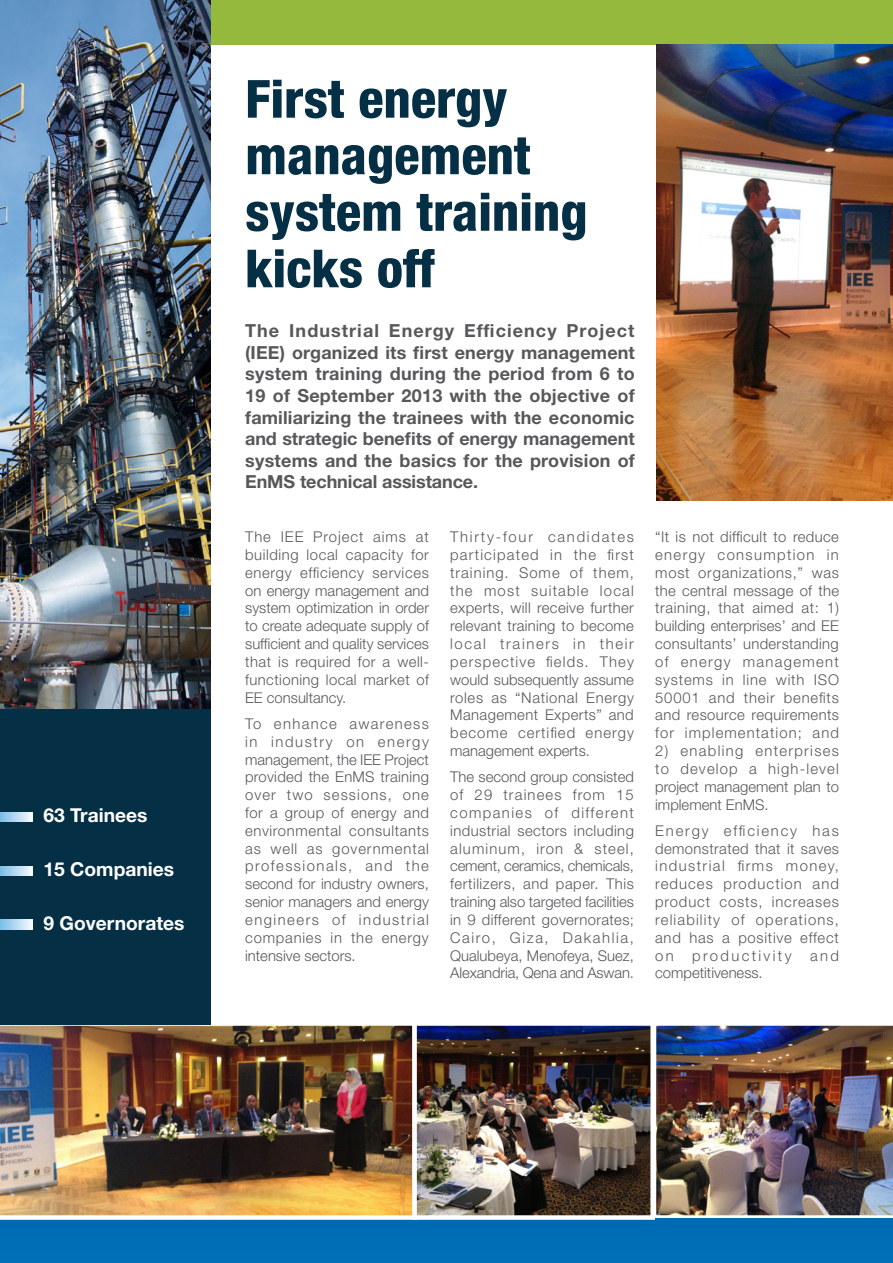
<style>
.page{position:relative;width:893px;height:1263px;background:#fff}
.page>*{position:absolute;margin:0;border:0;box-sizing:border-box;transform-origin:0 0}
.t1{font:800 condensed 52.65px/56.6px "Helvetica Neue LT Std";color:#052f45}
.t2{font:700 19.2px "Helvetica Neue LT Std";color:#fff}
.t3{font:700 18px/21.6px "Helvetica Neue LT Std";letter-spacing:-.005em;color:#57585a;text-align:justify}
.t4{font:300 14.85px/17.9px "Helvetica Neue LT Std";letter-spacing:.025em;color:#57585a;text-align:justify}
</style>
<div class="page">
<img style="left:656px;top:1025px;width:237px;height:191px">
<div style="left:0;top:1218px;width:893px;height:45px;background:#006db6"></div>
<div style="left:0;top:0;width:893px;height:45px;background:#94b93d"></div>
<img style="left:656px;top:45px;width:237px;height:455px">
<img style="left:0;top:1021px;width:412px;height:199px">
<img style="left:417px;top:1026px;width:233px;height:189px">
<div style="left:412px;top:1021px;width:243px;height:199px;border:4px solid #fff"></div>
<div style="left:0;top:0;width:210px;height:1024px;background:#052f45"></div>
<img style="left:0;top:0;width:210px;height:709px">
<svg style="left:0;top:812px;width:33px;height:10px"></svg>
<svg style="left:0;top:866px;width:33px;height:10px"></svg>
<svg style="left:0;top:920px;width:33px;height:9px"></svg>
<p class="t2" style="left:44px;top:803px;width:105px">63 Trainees</p>
<p class="t2" style="left:44px;top:857px;width:132px">15 Companies</p>
<p class="t2" style="left:44px;top:911px;width:142px">9 Governorates</p>
<h1 class="t1" style="left:245px;top:70px;width:344px">First energy management system training kicks off</h1>
<p class="t3" style="left:245px;top:320px;width:391px">The Industrial Energy Efficiency Project (IEE) organized its first energy management system training during the period from 6 to 19 of September 2013 with the objective of familiarizing the trainees with the economic and strategic benefits of energy management systems and the basics for the provision of EnMS technical assistance.</p>
<p class="t4" style="left:245px;top:528px;width:185px">The IEE Project aims at building local capacity for energy efficiency services on energy management and system optimization in order to create adequate supply of sufficient and quality services that is required for a well&shy;functioning local market of EE consultancy.</p>
<p class="t4" style="left:245px;top:714px;width:185px">To enhance awareness in industry on energy management, the IEE Project provided the EnMS training over two sessions, one for a group of energy and environmental consultants as well as governmental professionals, and the second for industry owners, senior managers and energy engineers of industrial companies in the energy intensive sectors.</p>
<p class="t4" style="left:450px;top:528px;width:185px">Thirty-four candidates participated in the first training. Some of them, the most suitable local experts, will receive further relevant training to become local trainers in their perspective fields. They would subsequently assume roles as “National Energy Management Experts” and become certified energy management experts.</p>
<p class="t4" style="left:450px;top:768px;width:185px">The second group consisted of 29 trainees from 15 companies of different industrial sectors including aluminum, iron &amp; steel, cement, ceramics, chemicals, fertilizers, and paper. This training also targeted facilities in 9 different governorates; Cairo, Giza, Dakahlia, Qualubeya, Menofeya, Suez, Alexandria, Qena and Aswan.</p>
<p class="t4" style="left:655px;top:528px;width:185px">“It is not difficult to reduce energy consumption in most organizations,” was the central message of the training, that aimed at: 1) building enterprises’ and EE consultants’ understanding of energy management systems in line with ISO 50001 and their benefits and resource requirements for implementation; and</p>
<p class="t4" style="left:655px;top:741px;width:185px">2) enabling enterprises to develop a high-level project management plan to implement EnMS.</p>
<p class="t4" style="left:655px;top:821px;width:185px">Energy efficiency has demonstrated that it saves industrial firms money, reduces production and product costs, increases reliability of operations, and has a positive effect on productivity and competitiveness.</p>
</div>
